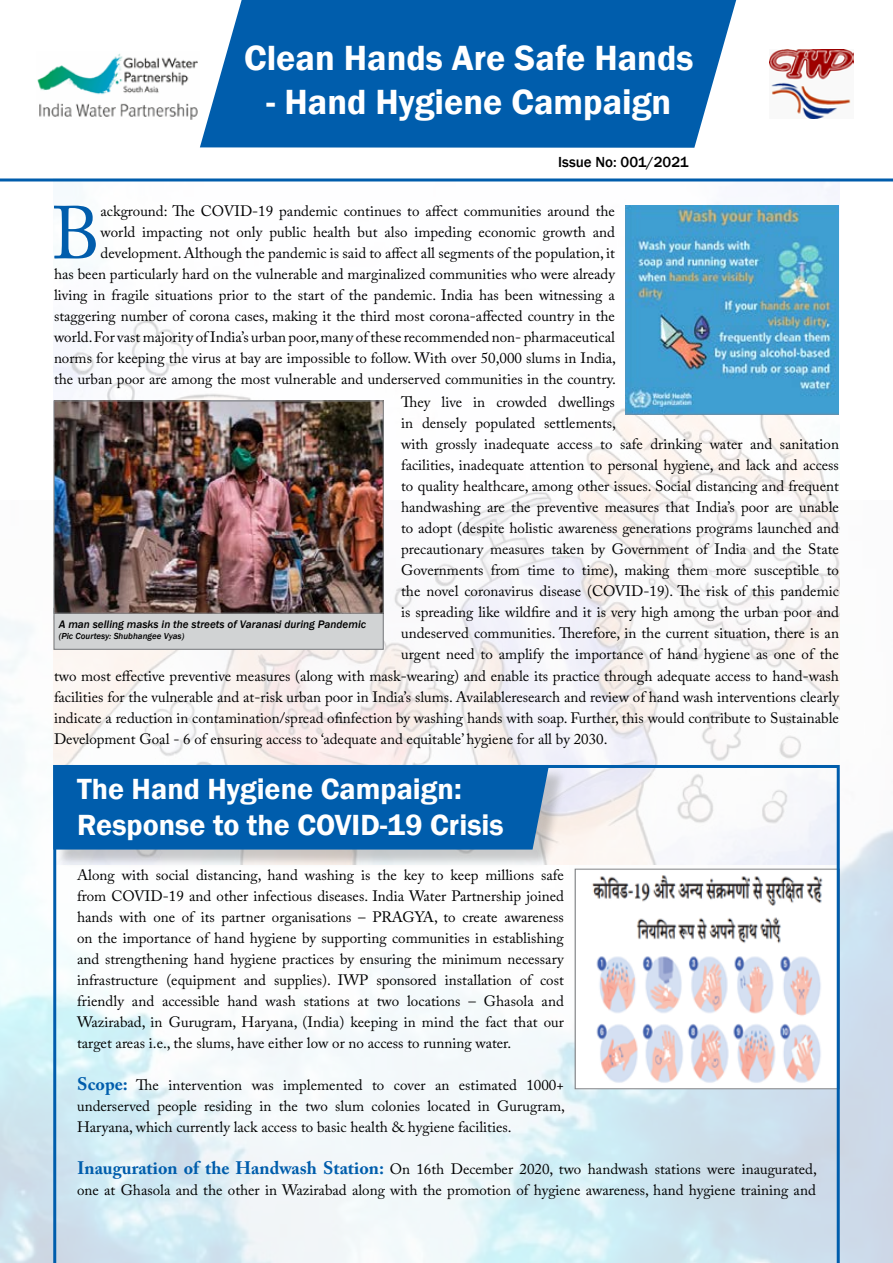
<style>
.page{position:relative;width:893px;height:1263px;background:#fff}
.page>*{position:absolute;margin:0;border:0;box-sizing:border-box;transform-origin:0 0}
.t1{font:74.1px "Adobe Caslon Pro";color:#005dac}
.t2{font:600 36px "Franklin Gothic";color:#fff}
.t3{font:600 30px/36px "Franklin Gothic";color:#fff}
.t4{font:15px/21px "Adobe Caslon Pro";color:#000;text-align:justify}
.t5{font:500 15px "Franklin Gothic";color:#000}
.t6{font:italic 500 11.25px "Franklin Gothic";color:#000}
.t7{font:italic 500 9px "Franklin Gothic";color:#000}
.s1{font-weight:700;font-size:18px;color:#005dac}
</style>
<div class="page">
<img style="left:53px;top:181px;width:787px;height:320px">
<img style="left:0;top:501px;width:893px;height:762px">
<svg style="left:200px;top:0;width:536px;height:148px;background:#1469b2"></svg>
<hr style="left:0;top:178px;width:893px;height:3px;background:#005dac">
<div style="left:53px;top:608px;width:331px;height:42px;background:#d1d3d4;border:1px solid #808285"></div>
<img style="left:55px;top:402px;width:327px;height:210px">
<div style="left:53px;top:400px;width:331px;height:214px;border:1px solid #808285"></div>
<img style="left:626px;top:205px;width:213px;height:209px">
<svg style="left:53px;top:765px;width:787px;height:498px"></svg>
<img style="left:37px;top:53px;width:161px;height:67px">
<img style="left:769px;top:50px;width:85px;height:69px">
<h2 class="t2" style="left:244px;top:36px;width:451px">Clean Hands Are Safe Hands</h2>
<h2 class="t2" style="left:266px;top:79px;width:407px">- Hand Hygiene Campaign</h2>
<p class="t5" style="left:558px;top:152px;width:132px">Issue No: 001/2021</p>
<p class="t4" style="left:54px;top:201px;width:564px;text-align:right">ackground: The COVID-19 pandemic continues to affect communities around the<br>world impacting not only public health but also impeding economic growth and development. Although the pandemic is said to affect all segments of the population, it<br>has been particularly hard on the vulnerable and marginalized communities who were already living in fragile situations prior to the start of the pandemic. India has been witnessing a staggering number of corona cases, making it the third most corona-affected country in the world. For vast majority of India’s urban poor, many of these recommended non- pharmaceutical norms for keeping the virus at bay are impossible to follow. With over 50,000 slums in India, the urban poor are among the most vulnerable and underserved communities in the country.</p>
<h1 class="t1" style="left:52px;top:189px;width:50px">B</h1>
<p class="t4" style="left:401px;top:391px;width:215px">They live in crowded dwellings</p>
<p class="t4" style="left:401px;top:412px;width:216px">in densely populated settlements,</p>
<p class="t4" style="left:401px;top:433px;width:439px">with grossly inadequate access to safe drinking water and sanitation</p>
<p class="t4" style="left:401px;top:454px;width:439px">facilities, inadequate attention to personal hygiene, and lack and access</p>
<p class="t4" style="left:401px;top:475px;width:439px">to quality healthcare, among other issues. Social distancing and frequent</p>
<p class="t4" style="left:401px;top:496px;width:439px">handwashing are the preventive measures that India’s poor are unable</p>
<p class="t4" style="left:401px;top:517px;width:439px">to adopt (despite holistic awareness generations programs launched and</p>
<p class="t4" style="left:401px;top:538px;width:439px">precautionary measures taken by Government of India and the State</p>
<p class="t4" style="left:401px;top:559px;width:439px">Governments from time to time), making them more susceptible to</p>
<p class="t4" style="left:401px;top:580px;width:439px">the novel coronavirus disease (COVID-19). The risk of this pandemic</p>
<p class="t4" style="left:401px;top:601px;width:439px">is spreading like wildfire and it is very high among the urban poor and</p>
<p class="t4" style="left:401px;top:622px;width:439px">undeserved communities. Therefore, in the current situation, there is an</p>
<p class="t4" style="left:401px;top:643px;width:439px">urgent need to amplify the importance of hand hygiene as one of the</p>
<p class="t4" style="left:54px;top:666px;width:786px">two most effective preventive measures (along with mask-wearing) and enable its practice through adequate access to hand-wash</p>
<p class="t4" style="left:54px;top:687px;width:787px">facilities for the vulnerable and at-risk urban poor in India’s slums. Availableresearch and review of hand wash interventions clearly</p>
<p class="t4" style="left:54px;top:708px;width:786px">indicate a reduction in contamination/spread ofinfection by washing hands with soap. Further, this would contribute to Sustainable</p>
<p class="t4" style="left:54px;top:729px;width:555px">Development Goal - 6 of ensuring access to ‘adequate and equitable’ hygiene for all by 2030.</p>
<h3 class="t3" style="left:77px;top:772px;width:428px">The Hand Hygiene Campaign:<br>Response to the COVID-19 Crisis</h3>
<p class="t4" style="left:77px;top:864px;width:488px">Along with social distancing, hand washing is the key to keep millions safe from COVID-19 and other infectious diseases. India Water Partnership joined hands with one of its partner organisations – PRAGYA, to create awareness on the importance of hand hygiene by supporting communities in establishing and strengthening hand hygiene practices by ensuring the minimum necessary infrastructure (equipment and supplies). IWP sponsored installation of cost friendly and accessible hand wash stations at two locations – Ghasola and Wazirabad, in Gurugram, Haryana, (India) keeping in mind the fact that our target areas i.e., the slums, have either low or no access to running water.</p>
<p class="t4" style="left:77px;top:1074px;width:489px"><span class="s1">Scope:</span> The intervention was implemented to cover an estimated 1000+ underserved people residing in the two slum colonies located in Gurugram, Haryana, which currently lack access to basic health &amp; hygiene facilities.</p>
<p class="t4" style="left:77px;top:1158px;width:741px"><span class="s1">Inauguration of the Handwash Station:</span> On 16th December 2020, two handwash stations were inaugurated, one at Ghasola and the other in Wazirabad along with the promotion of hygiene awareness, hand hygiene training and</p>
<p class="t6" style="left:59px;top:618px;width:309px">A man selling masks in the streets of Varanasi during Pandemic</p>
<p class="t7" style="left:59px;top:631px;width:127px">(Pic Courtesy: Shubhangee Vyas)</p>
</div>
